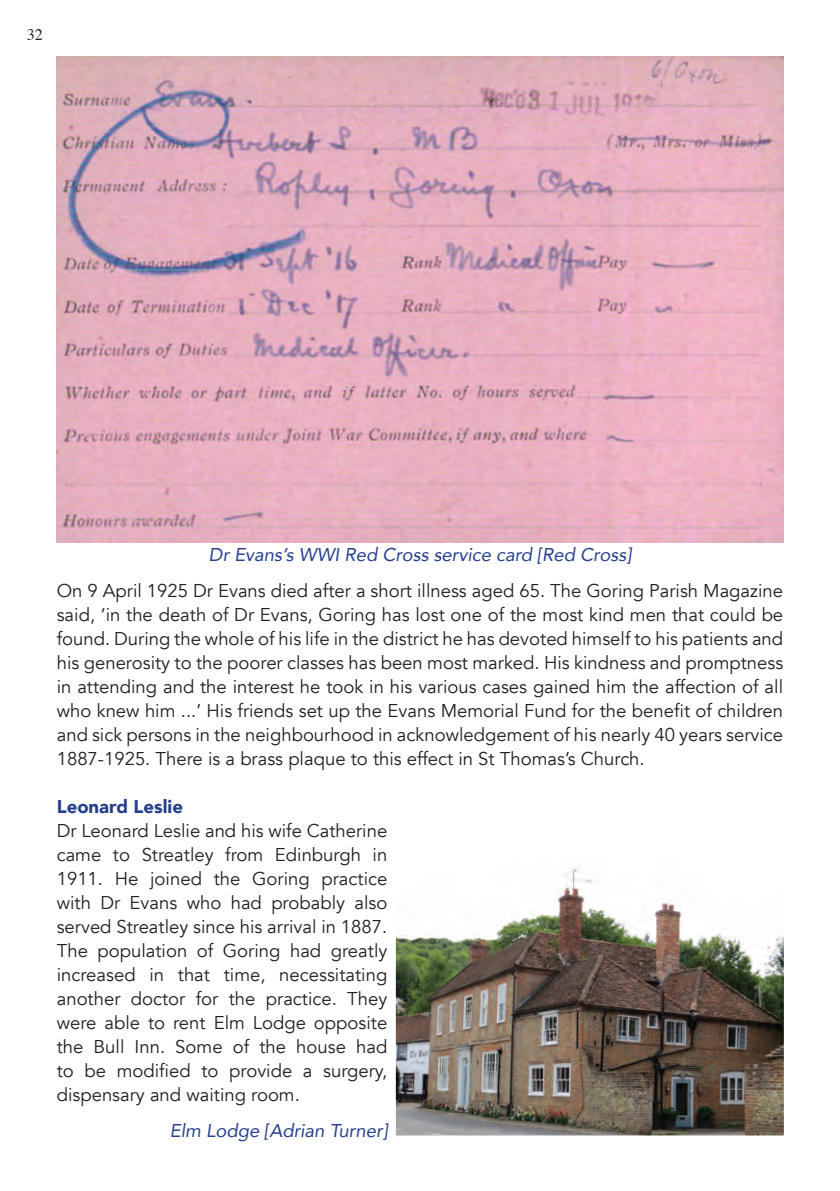
<style>
.page{position:relative;width:840px;height:1191px;background:#fff}
.page>*{position:absolute;margin:0;border:0;box-sizing:border-box;transform-origin:0 0}
.t1{font:18.4px/24px "Avenir";color:#231f20;text-align:justify}
.t2{font:italic 18.4px "Avenir";color:#253f8e}
.t3{font:900 18.4px "Avenir";color:#253f8e}
.t4{font:16px "Times";color:#231f20}
</style>
<div class="page">
<img style="left:57px;top:56px;width:725px;height:486px">
<img style="left:396px;top:866px;width:386px;height:269px">
<p class="t4" style="left:27px;top:20px;width:17px">32</p>
<p class="t2" style="left:209px;top:543px;width:423px">Dr Evans’s WWI Red Cross service card [Red Cross]</p>
<p class="t1" style="left:57px;top:579px;width:727px">On 9 April 1925 Dr Evans died after a short illness aged 65. The Goring Parish Magazine said, ‘in the death of Dr Evans, Goring has lost one of the most kind men that could be found. During the whole of his life in the district he has devoted himself to his patients and his generosity to the poorer classes has been most marked. His kindness and promptness in attending and the interest he took in his various cases gained him the affection of all who knew him ...’ His friends set up the Evans Memorial Fund for the benefit of children and sick persons in the neighbourhood in acknowledgement of his nearly 40 years service 1887-1925. There is a brass plaque to this effect in St Thomas’s Church.</p>
<p class="t3" style="left:57px;top:790px;width:128px">Leonard Leslie</p>
<p class="t1" style="left:57px;top:819px;width:332px">Dr Leonard Leslie and his wife Catherine came to Streatley from Edinburgh in 1911. He joined the Goring practice with Dr Evans who had probably also served Streatley since his arrival in 1887.<br>The population of Goring had greatly increased in that time, necessitating another doctor for the practice. They were able to rent Elm Lodge opposite the Bull Inn. Some of the house had to be modified to provide a surgery, dispensary and waiting room.</p>
<p class="t2" style="left:170px;top:1119px;width:219px">Elm Lodge [Adrian Turner]</p>
</div>
